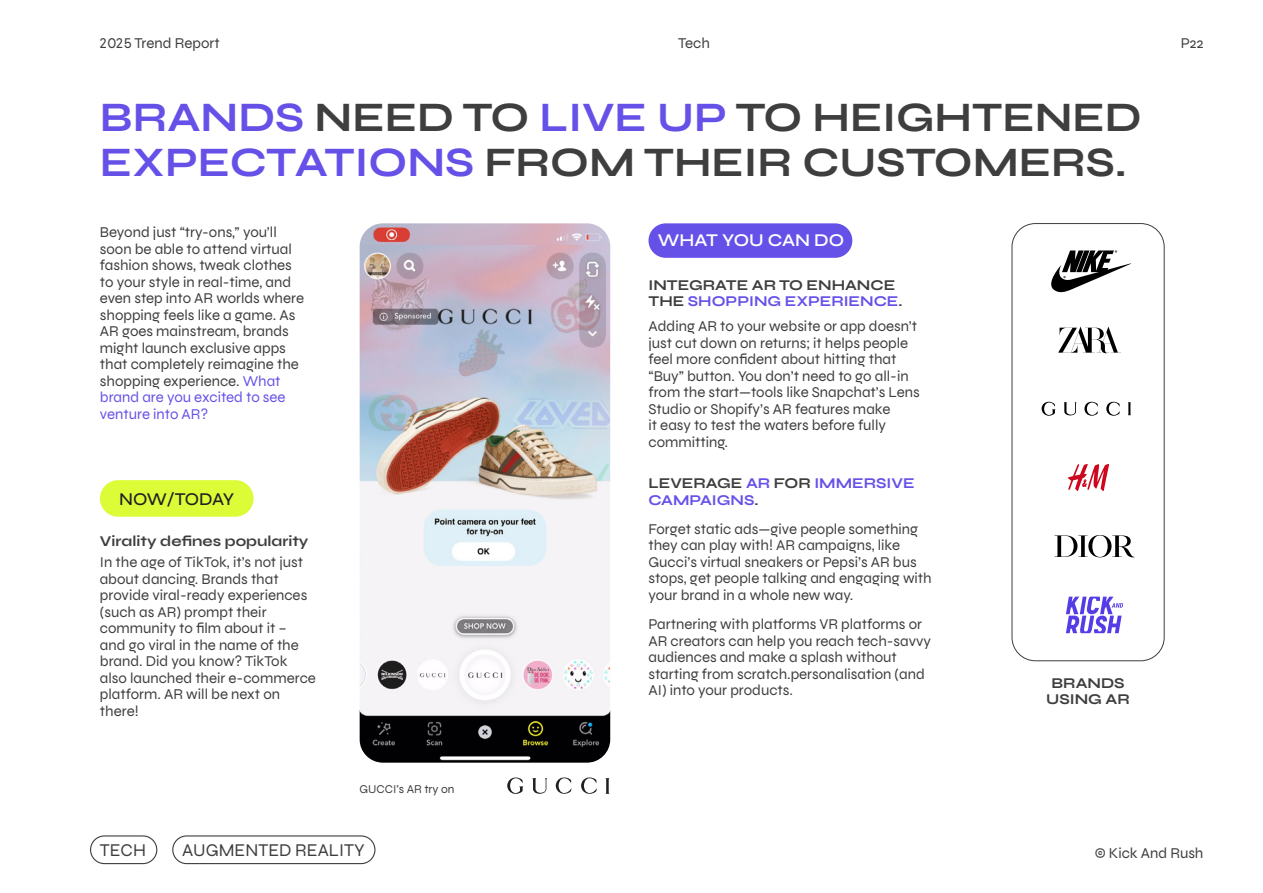
<style>
.page{position:relative;width:1263px;height:893px;background:#fff}
.page>*{position:absolute;margin:0;border:0;box-sizing:border-box;transform-origin:0 0}
.t1{font:700 42px/45px "Syne";color:#3e3e3f}
.t2{font:18px "Syne";color:#3e3e3f}
.t3{font:600 18px "Syne";color:#fff}
.t4{font:500 18px "Syne";letter-spacing:-.03em;color:#231f20}
.t5{font:15px/16.5px "Syne";color:#3e3e3f}
.t6{font:700 15px/16.5px "Syne";color:#3e3e3f}
.t7{font:700 15px/16.5px "Syne";color:#6551e8}
.t8{font:12px "Syne";color:#3e3e3f}
.s1{color:#6551e8}
.s2{color:#3e3e3f}
</style>
<div class="page">
<div style="left:648px;top:223px;width:204px;height:35px;background:#6551e8;border-radius:17px"></div>
<div style="left:90px;top:835px;width:67px;height:29px;border:1px solid #3e3e3f;border-radius:14px"></div>
<div style="left:172px;top:835px;width:203px;height:29px;border:1px solid #3e3e3f;border-radius:14px"></div>
<img style="left:360px;top:223px;width:250px;height:540px">
<div style="left:100px;top:480px;width:154px;height:37px;background:#dbfc36;border-radius:18px"></div>
<div style="left:1012px;top:223px;width:152px;height:438px;border:1px solid #3e3e3f;border-radius:23px"></div>
<svg style="left:1051px;top:250px;width:80px;height:43px"></svg>
<svg style="left:1041px;top:402px;width:90px;height:14px"></svg>
<svg style="left:1068px;top:464px;width:41px;height:27px"></svg>
<svg style="left:1058px;top:327px;width:63px;height:26px"></svg>
<svg style="left:1054px;top:535px;width:81px;height:22px"></svg>
<svg style="left:1066px;top:597px;width:57px;height:36px"></svg>
<svg style="left:507px;top:777px;width:16px;height:17px"></svg>
<svg style="left:556px;top:777px;width:15px;height:17px"></svg>
<svg style="left:581px;top:777px;width:16px;height:17px"></svg>
<svg style="left:605px;top:778px;width:4px;height:16px"></svg>
<svg style="left:532px;top:778px;width:15px;height:16px"></svg>
<p class="t5" style="left:678px;top:34px;width:33px">Tech</p>
<p class="t5" style="left:100px;top:34px;width:121px">2025 Trend Report</p>
<p class="t5" style="left:1181px;top:34px;width:24px">P22</p>
<p class="t1" style="left:100px;top:94px;width:1043px"><span class="s1">BRANDS</span> NEED TO <span class="s1">LIVE UP</span> TO HEIGHTENED<br><span class="s1">EXPECTATIONS</span> FROM THEIR CUSTOMERS.</p>
<p class="t5" style="left:100px;top:224px;width:206px">Beyond just “try-ons,” you’ll soon be able to attend virtual fashion shows, tweak clothes to your style in real-time, and even step into AR worlds where shopping feels like a game. As<br>AR goes mainstream, brands might launch exclusive apps that completely reimagine the shopping experience. <span class="s1">What brand are you excited to see venture into AR?</span></p>
<p class="t4" style="left:119px;top:488px;width:117px">NOW/TODAY</p>
<p class="t6" style="left:100px;top:533px;width:210px">Virality defines popularity</p>
<p class="t5" style="left:100px;top:554px;width:217px">In the age of TikTok, it’s not just about dancing. Brands that provide viral-ready experiences (such as AR) prompt their community to film about it – and go viral in the name of the brand. Did you know? TikTok also launched their e-commerce platform. AR will be next on there!</p>
<p class="t8" style="left:360px;top:782px;width:96px">GUCCI’s AR try on</p>
<p class="t2" style="left:100px;top:838px;width:48px">TECH</p>
<p class="t2" style="left:182px;top:838px;width:184px">AUGMENTED REALITY</p>
<p class="t3" style="left:658px;top:229px;width:188px">WHAT YOU CAN DO</p>
<p class="t6" style="left:648px;top:276px;width:256px">INTEGRATE AR TO ENHANCE<br>THE <span class="s1">SHOPPING EXPERIENCE</span>.</p>
<p class="t5" style="left:648px;top:318px;width:273px">Adding AR to your website or app doesn’t just cut down on returns; it helps people feel more confident about hitting that “Buy” button. You don’t need to go all-in from the start—tools like Snapchat’s Lens Studio or Shopify’s AR features make<br>it easy to test the waters before fully committing.</p>
<p class="t7" style="left:648px;top:475px;width:268px"><span class="s2">LEVERAGE</span> AR <span class="s2">FOR</span> IMMERSIVE<br>CAMPAIGNS<span class="s2">.</span></p>
<p class="t5" style="left:648px;top:520px;width:285px">Forget static ads—give people something they can play with! AR campaigns, like Gucci’s virtual sneakers or Pepsi’s AR bus stops, get people talking and engaging with your brand in a whole new way.</p>
<p class="t5" style="left:648px;top:616px;width:284px">Partnering with platforms VR platforms or AR creators can help you reach tech-savvy audiences and make a splash without starting from scratch.personalisation (and AI) into your products.</p>
<p class="t6" style="left:1046px;top:674px;width:85px;text-align:center">BRANDS<br>USING AR</p>
<p class="t5" style="left:1095px;top:844px;width:110px">© Kick And Rush</p>
</div>
